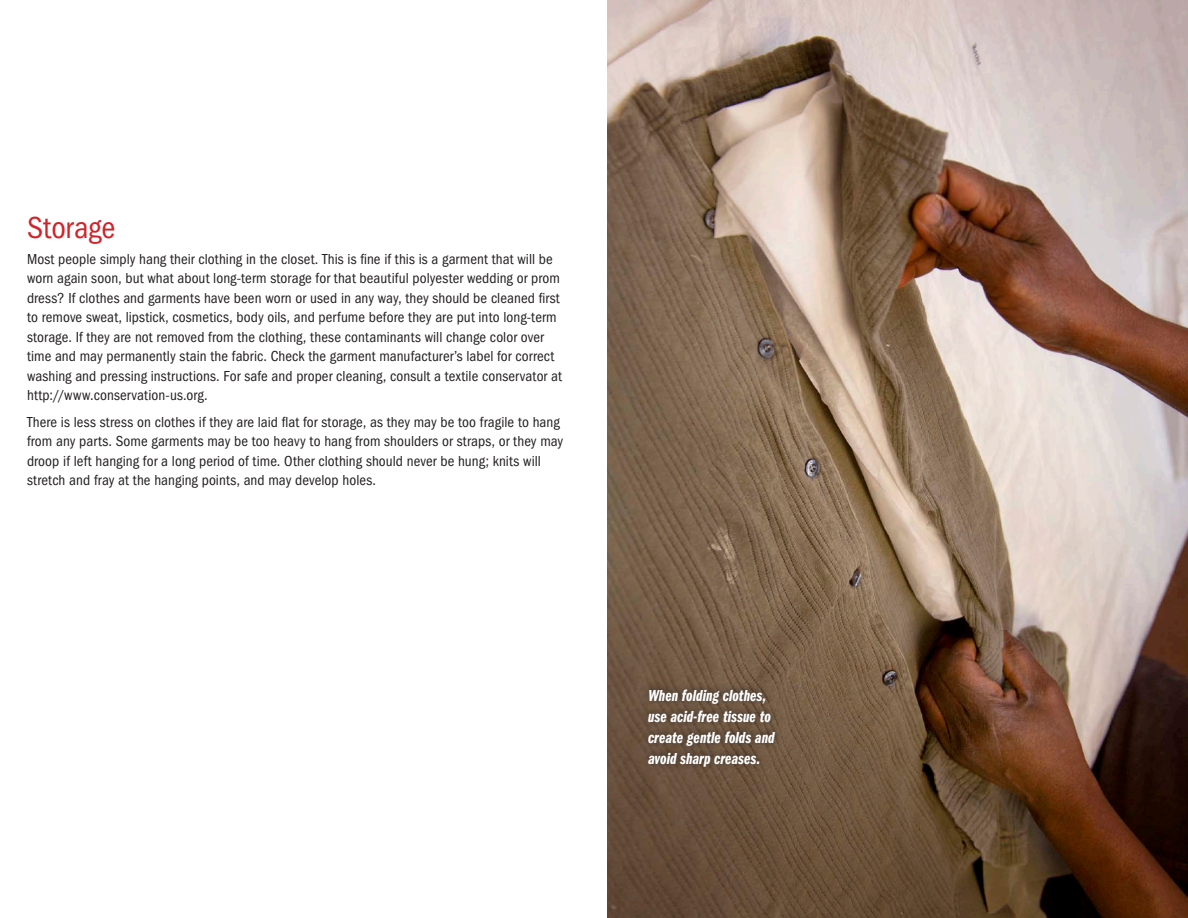
<style>
.page{position:relative;width:1188px;height:918px;background:#fff}
.page>*{position:absolute;margin:0;border:0;box-sizing:border-box;transform-origin:0 0}
.t1{font:condensed 31.5px "ITC Franklin Gothic Std";color:#d1232a}
.t2{font:16.5px/21px "ITC Franklin Gothic Std Dm Cp It";color:#fff}
.t3{font:condensed 15px/19.5px "ITC Franklin Gothic Std";letter-spacing:.005em;color:#231f20}
</style>
<div class="page">
<img style="left:608px;top:0;width:580px;height:918px">
<div style="left:641px;top:681px;width:142px;height:93px;background:#231f20;opacity:.75"></div>
<p class="t1" style="left:27px;top:209px;width:90px">Storage</p>
<p class="t3" style="left:27px;top:249px;width:537px">Most people simply hang their clothing in the closet. This is fine if this is a garment that will be worn again soon, but what about long-term storage for that beautiful polyester wedding or prom dress? If clothes and garments have been worn or used in any way, they should be cleaned first to remove sweat, lipstick, cosmetics, body oils, and perfume before they are put into long-term storage. If they are not removed from the clothing, these contaminants will change color over time and may permanently stain the fabric. Check the garment manufacturer’s label for correct washing and pressing instructions. For safe and proper cleaning, consult a textile conservator at http://www.conservation-us.org.</p>
<p class="t3" style="left:27px;top:412px;width:538px">There is less stress on clothes if they are laid flat for storage, as they may be too fragile to hang from any parts. Some garments may be too heavy to hang from shoulders or straps, or they may droop if left hanging for a long period of time. Other clothing should never be hung; knits will stretch and fray at the hanging points, and may develop holes.</p>
<p class="t2" style="left:648px;top:685px;width:128px">When folding clothes, use acid-free tissue to create gentle folds and avoid sharp creases.</p>
</div>
